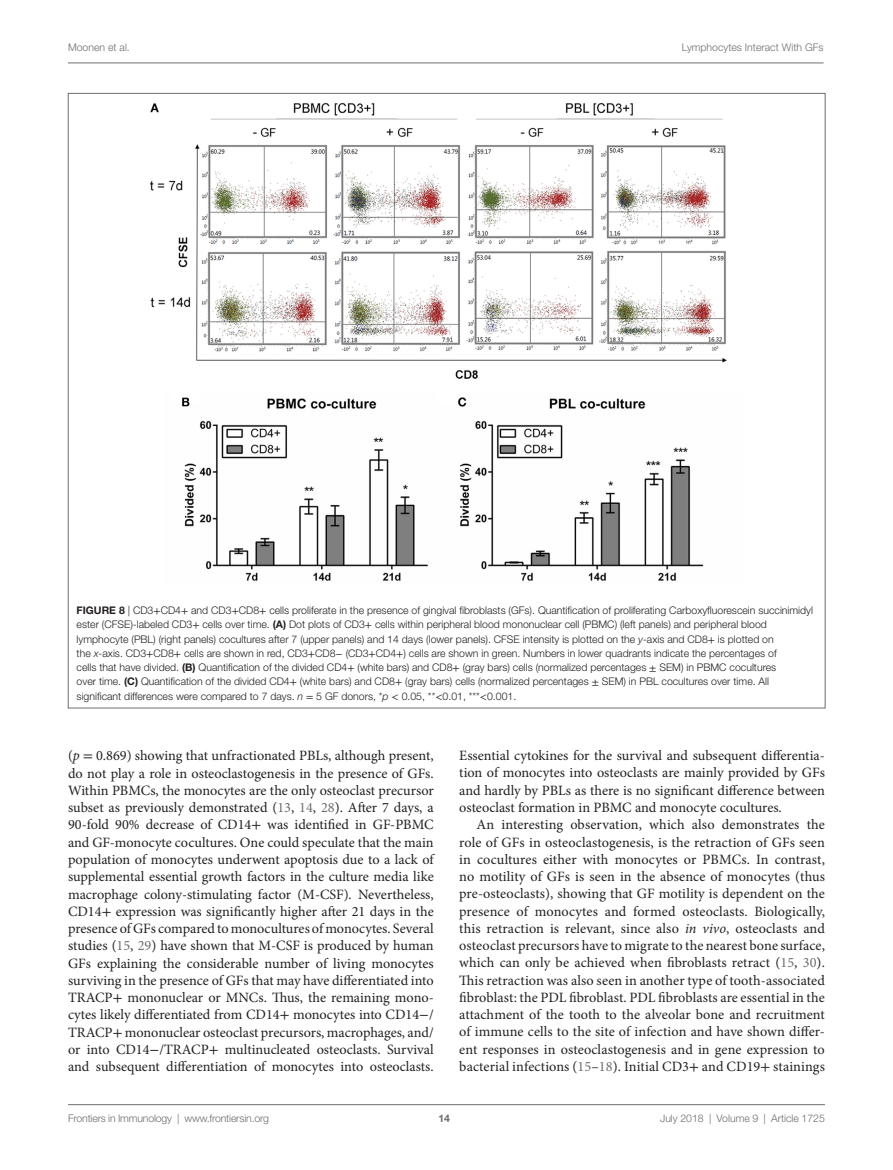
<style>
.page{position:relative;width:893px;height:1170px;background:#fff}
.page>*{position:absolute;margin:0;border:0;box-sizing:border-box;transform-origin:0 0}
.t1{font:14.25px/17.2px "Minion Pro";color:#231f20;text-align:justify}
.t2{font:300 10.5px/14.2px "Helvetica Neue LT Std";color:#231f20}
.t3{font:300 10.5px "Helvetica Neue LT Std";color:#6c6d70}
.t4{font:700 10.5px "Helvetica Neue LT Std";color:#6c6d70}
.s1{font-weight:700}
.s2{font-family:"STIX General";font-weight:400}
.s3{font-style:italic}
.s4{font-family:"STIX General"}
.s5{color:#6c6d70}
</style>
<div class="page">
<img style="left:150px;top:103px;width:577px;height:478px">
<hr style="left:68px;top:63px;width:756px;height:1px;background:#6c6d70">
<hr style="left:68px;top:1104px;width:757px;height:1px;background:#6c6d70">
<p class="t3" style="left:68px;top:41px;width:63px">Moonen et al.</p>
<p class="t3" style="left:682px;top:41px;width:143px">Lymphocytes Interact With GFs</p>
<p class="t2" style="left:77px;top:603px;width:738px"><span class="s1">FIGURE 8</span> | CD3<span class="s2">+</span>CD4<span class="s2">+</span> and CD3<span class="s2">+</span>CD8<span class="s2">+</span> cells proliferate in the presence of gingival fibroblasts (GFs). Quantification of proliferating Carboxyfluorescein succinimidyl ester (CFSE)-labeled CD3<span class="s2">+</span> cells over time. <span class="s1">(A)</span> Dot plots of CD3<span class="s2">+</span> cells within peripheral blood mononuclear cell (PBMC) (left panels) and peripheral blood lymphocyte (PBL) (right panels) cocultures after 7 (upper panels) and 14 days (lower panels). CFSE intensity is plotted on the <span class="s3">y</span>-axis and CD8<span class="s2">+</span> is plotted on<br>the <span class="s3">x</span>-axis. CD3<span class="s2">+</span>CD8<span class="s2">+</span> cells are shown in red, CD3<span class="s2">+</span>CD8<span class="s2">−</span> (CD3<span class="s2">+</span>CD4<span class="s2">+</span>) cells are shown in green. Numbers in lower quadrants indicate the percentages of<br>cells that have divided. <span class="s1">(B)</span> Quantification of the divided CD4<span class="s2">+</span> (white bars) and CD8<span class="s2">+</span> (gray bars) cells (normalized percentages <span class="s2">±</span> SEM) in PBMC cocultures<br>over time. <span class="s1">(C)</span> Quantification of the divided CD4<span class="s2">+</span> (white bars) and CD8<span class="s2">+</span> (gray bars) cells (normalized percentages <span class="s2">±</span> SEM) in PBL cocultures over time. All significant differences were compared to 7 days. <span class="s3">n</span> <span class="s2">=</span> 5 GF donors, *<span class="s3">p</span> <span class="s2">&lt;</span> 0.05, **<span class="s2">&lt;</span>0.01, ***<span class="s2">&lt;</span>0.001.</p>
<p class="t1" style="left:68px;top:747px;width:367px">(<span class="s3">p</span> <span class="s4">=</span> 0.869) showing that unfractionated PBLs, although present, do not play a role in osteoclastogenesis in the presence of GFs.<br>Within PBMCs, the monocytes are the only osteoclast precursor subset as previously demonstrated (<span class="s5">13</span>, <span class="s5">14</span>, <span class="s5">28</span>). After 7 days, a 90-fold 90% decrease of CD14<span class="s4">+</span> was identified in GF-PBMC and GF-monocyte cocultures. One could speculate that the main population of monocytes underwent apoptosis due to a lack of supplemental essential growth factors in the culture media like macrophage colony-stimulating factor (M-CSF). Nevertheless, CD14<span class="s4">+</span> expression was significantly higher after 21 days in the presence of GFs compared to monocultures of monocytes. Several studies (<span class="s5">15</span>, <span class="s5">29</span>) have shown that M-CSF is produced by human GFs explaining the considerable number of living monocytes surviving in the presence of GFs that may have differentiated into TRACP<span class="s4">+</span> mononuclear or MNCs. Thus, the remaining mono&shy;cytes likely differentiated from CD14<span class="s4">+</span> monocytes into CD14<span class="s4">−</span>/ TRACP<span class="s4">+</span> mononuclear osteoclast precursors, macrophages, and/ or into CD14<span class="s4">−</span>/TRACP<span class="s4">+</span> multinucleated osteoclasts. Survival and subsequent differentiation of monocytes into osteoclasts.</p>
<p class="t1" style="left:459px;top:747px;width:367px">Essential cytokines for the survival and subsequent differentia&shy;tion of monocytes into osteoclasts are mainly provided by GFs and hardly by PBLs as there is no significant difference between osteoclast formation in PBMC and monocyte cocultures.</p>
<p class="t1" style="left:459px;top:816px;width:367px;text-indent:17px">An interesting observation, which also demonstrates the role of GFs in osteoclastogenesis, is the retraction of GFs seen in cocultures either with monocytes or PBMCs. In contrast, no motility of GFs is seen in the absence of monocytes (thus pre-osteoclasts), showing that GF motility is dependent on the presence of monocytes and formed osteoclasts. Biologically, this retraction is relevant, since also <span class="s3">in vivo</span>, osteoclasts and osteoclast precursors have to migrate to the nearest bone surface, which can only be achieved when fibroblasts retract (<span class="s5">15</span>, <span class="s5">30</span>).<br>This retraction was also seen in another type of tooth-associated fibroblast: the PDL fibroblast. PDL fibroblasts are essential in the attachment of the tooth to the alveolar bone and recruitment of immune cells to the site of infection and have shown differ&shy;ent responses in osteoclastogenesis and in gene expression to bacterial infections (<span class="s5">15</span>–<span class="s5">18</span>). Initial CD3<span class="s4">+</span> and CD19<span class="s4">+</span> stainings</p>
<p class="t3" style="left:68px;top:1111px;width:203px">Frontiers in Immunology | www.frontiersin.org</p>
<p class="t3" style="left:660px;top:1111px;width:166px">July 2018 | Volume 9 | Article 1725</p>
<p class="t4" style="left:439px;top:1111px;width:13px">14</p>
</div>
